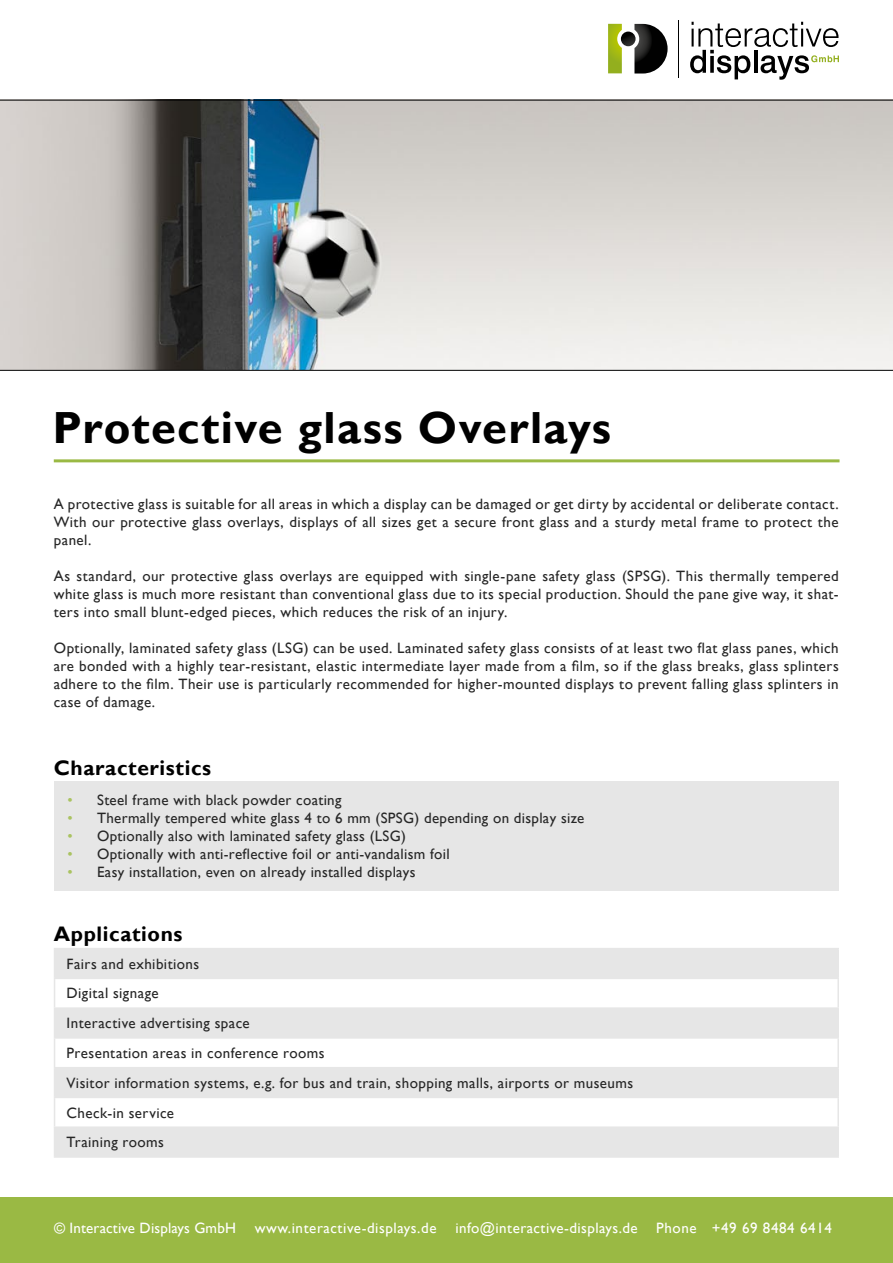
<style>
.page{position:relative;width:893px;height:1263px;background:#fff}
.page>*{position:absolute;margin:0;border:0;box-sizing:border-box;transform-origin:0 0}
.t1{font:700 45px "Gill Sans";letter-spacing:.03em;color:#000}
.t2{font:700 21px "Gill Sans";letter-spacing:.03em;color:#000}
.Text_InDis{font:15px/18px "Gill Sans";letter-spacing:.03em;color:#262626;text-align:justify}
.grünes_Aufzählungsze{font:15px "Gill Sans";letter-spacing:.02em;color:#262626}
.t3{font:15px "Gill Sans";letter-spacing:.03em;color:#fff}
.t4{font:15px "Gill Sans";letter-spacing:.01em;color:#fff}
.s1{color:#aac361}
</style>
<div class="page">
<div style="left:0;top:1197px;width:893px;height:66px;background:#9ab944"></div>
<svg style="left:634px;top:24px;width:34px;height:50px"></svg>
<svg style="left:608px;top:24px;width:14px;height:49px"></svg>
<svg style="left:621px;top:32px;width:15px;height:14px"></svg>
<svg style="left:690px;top:22px;width:149px;height:58px"></svg>
<hr style="left:678px;top:20px;width:1px;height:57px;background:#000">
<div style="left:55px;top:949px;width:782px;height:207px;background:#e6e6e6"></div>
<svg style="left:55px;top:979px;width:782px;height:147px"></svg>
<hr style="left:54px;top:948px;width:785px;height:1px;background:#e6e6e6">
<hr style="left:837px;top:949px;width:2px;height:28px;background:#e6e6e6">
<hr style="left:54px;top:977px;width:785px;height:2px;background:#e6e6e6">
<hr style="left:837px;top:979px;width:2px;height:28px;background:#e6e6e6">
<hr style="left:54px;top:1007px;width:785px;height:2px;background:#e6e6e6">
<hr style="left:837px;top:1009px;width:2px;height:28px;background:#e6e6e6">
<hr style="left:54px;top:1037px;width:785px;height:2px;background:#e6e6e6">
<hr style="left:837px;top:1039px;width:2px;height:28px;background:#e6e6e6">
<hr style="left:54px;top:1067px;width:785px;height:1px;background:#e6e6e6">
<hr style="left:837px;top:1068px;width:2px;height:29px;background:#e6e6e6">
<hr style="left:54px;top:1097px;width:785px;height:1px;background:#e6e6e6">
<hr style="left:837px;top:1098px;width:2px;height:28px;background:#e6e6e6">
<hr style="left:54px;top:1126px;width:785px;height:2px;background:#e6e6e6">
<svg style="left:54px;top:949px;width:1px;height:207px"></svg>
<hr style="left:837px;top:1128px;width:2px;height:28px;background:#e6e6e6">
<hr style="left:54px;top:1156px;width:785px;height:2px;background:#e6e6e6">
<div style="left:54px;top:781px;width:785px;height:110px;background:#e6e6e6"></div>
<hr style="left:54px;top:459px;width:785px;height:3px;background:#9ab944">
<img style="left:0;top:101px;width:893px;height:269px">
<hr style="left:0;top:100px;width:893px;height:1px;background:#000">
<hr style="left:0;top:370px;width:893px;height:1px;background:#000">
<p class="t1" style="left:52px;top:401px;width:560px">Protective glass Overlays</p>
<p class="Text_InDis" style="left:54px;top:495px;width:786px">A protective glass is suitable for all areas in which a display can be damaged or get dirty by accidental or deliberate contact.<br>With our protective glass overlays, displays of all sizes get a secure front glass and a sturdy metal frame to protect the panel.</p>
<p class="Text_InDis" style="left:54px;top:567px;width:786px">As standard, our protective glass overlays are equipped with single-pane safety glass (SPSG). This thermally tempered white glass is much more resistant than conventional glass due to its special production. Should the pane give way, it shat&shy;ters into small blunt-edged pieces, which reduces the risk of an injury.</p>
<p class="Text_InDis" style="left:54px;top:639px;width:786px">Optionally, laminated safety glass (LSG) can be used. Laminated safety glass consists of at least two flat glass panes, which are bonded with a highly tear-resistant, elastic intermediate layer made from a film, so if the glass breaks, glass splinters adhere to the film. Their use is particularly recommended for higher-mounted displays to prevent falling glass splinters in case of damage.</p>
<p class="t2" style="left:54px;top:755px;width:159px">Characteristics</p>
<p class="grünes_Aufzählungsze" style="left:67px;top:791px;width:276px"><span class="s1">•</span> Steel frame with black powder coating</p>
<p class="grünes_Aufzählungsze" style="left:67px;top:809px;width:518px"><span class="s1">•</span> Thermally tempered white glass 4 to 6 mm (SPSG) depending on display size</p>
<p class="grünes_Aufzählungsze" style="left:67px;top:827px;width:340px"><span class="s1">•</span> Optionally also with laminated safety glass (LSG)</p>
<p class="grünes_Aufzählungsze" style="left:67px;top:845px;width:384px"><span class="s1">•</span> Optionally with anti-reflective foil or anti-vandalism foil</p>
<p class="grünes_Aufzählungsze" style="left:67px;top:863px;width:350px"><span class="s1">•</span> Easy installation, even on already installed displays</p>
<p class="t2" style="left:54px;top:921px;width:130px">Applications</p>
<p class="Text_InDis" style="left:67px;top:955px;width:134px">Fairs and exhibitions</p>
<p class="Text_InDis" style="left:67px;top:985px;width:94px">Digital signage</p>
<p class="Text_InDis" style="left:67px;top:1014px;width:185px">Interactive advertising space</p>
<p class="Text_InDis" style="left:67px;top:1044px;width:260px">Presentation areas in conference rooms</p>
<p class="Text_InDis" style="left:67px;top:1074px;width:568px">Visitor information systems, e.g. for bus and train, shopping malls, airports or museums</p>
<p class="Text_InDis" style="left:67px;top:1104px;width:109px">Check-in service</p>
<p class="Text_InDis" style="left:67px;top:1133px;width:99px">Training rooms</p>
<p class="t4" style="left:54px;top:1219px;width:183px">© Interactive Displays GmbH</p>
<p class="t3" style="left:255px;top:1219px;width:183px">www.interactive-displays.de</p>
<p class="t3" style="left:455px;top:1219px;width:184px">info@interactive-displays.de</p>
<p class="t3" style="left:656px;top:1219px;width:177px">Phone +49 69 8484 6414</p>
</div>
